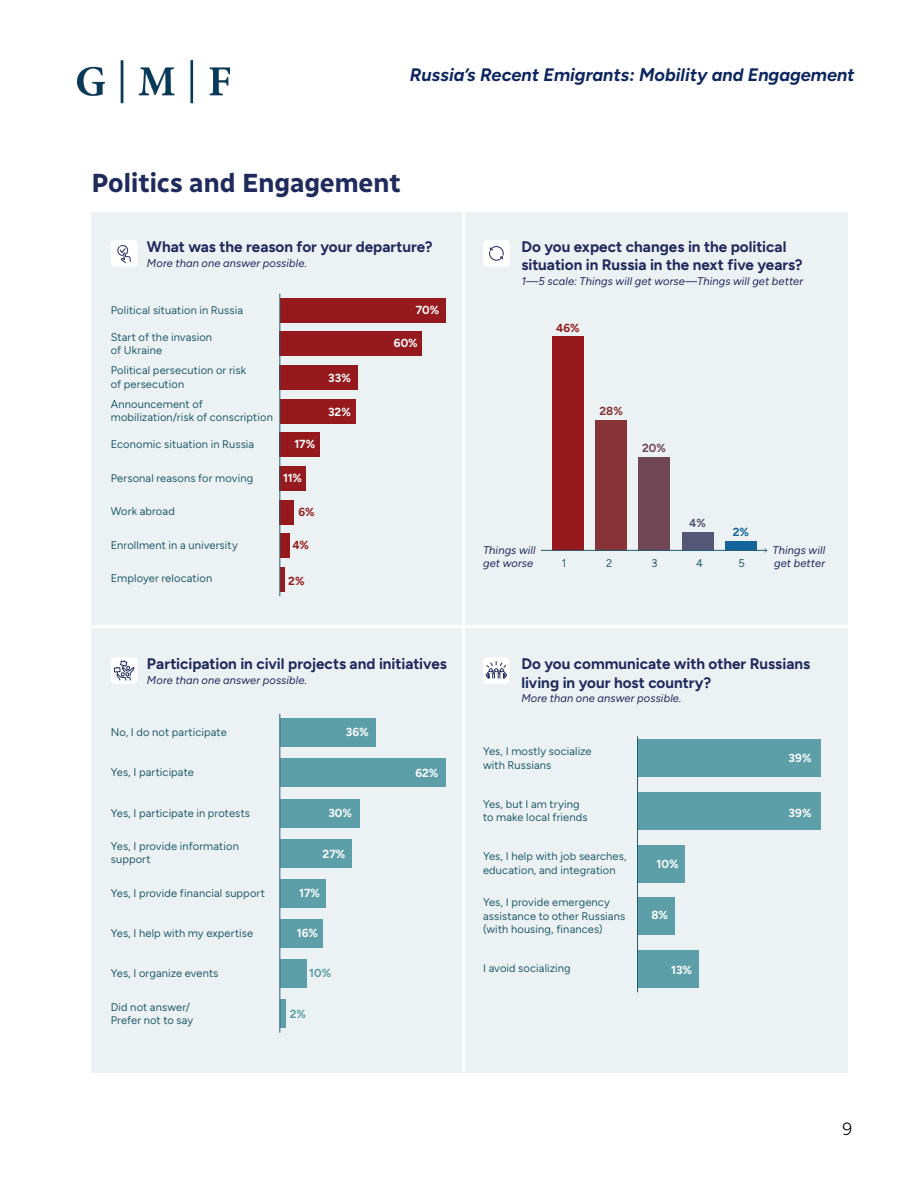
<style>
.page{position:relative;width:918px;height:1188px;background:#fff}
.page>*{position:absolute;margin:0;border:0;box-sizing:border-box;transform-origin:0 0}
.t1{font:700 26.25px "Radio Canada";letter-spacing:-.015em;color:#1f2a5d}
.t2{font:italic 700 18px "Figtree";color:#0d265f}
.t3{font:300 18px "Radio Canada";color:#000}
.t4{font:700 15.3px/18.3px "Figtree";color:#1f2a5d}
.t5{font:700 11.7px "Figtree";letter-spacing:.005em;color:#fff}
.t6{font:700 11.7px "Figtree";color:#961a1d}
.t7{font:700 11.7px "Figtree";color:#5d9fa8}
.t8{font:700 11.7px "Figtree";color:#873337}
.t9{font:700 11.7px "Figtree";color:#724755}
.t10{font:700 11.7px "Figtree";color:#545776}
.t11{font:700 11.7px "Figtree";color:#136599}
.t12{font:11.1px/13.4px "Figtree";letter-spacing:.01em;color:#235d6f}
.t13{font:italic 11.1px/13.4px "Figtree";letter-spacing:.01em;color:#1f2a5d}
</style>
<div class="page">
<img style="left:78px;top:60px;width:151px;height:44px">
<div style="left:92px;top:212px;width:756px;height:860px;background:#ecf2f3"></div>
<div style="left:280px;top:298px;width:166px;height:24px;background:#961a1d"></div>
<div style="left:280px;top:332px;width:142px;height:24px;background:#961a1d"></div>
<div style="left:280px;top:365px;width:78px;height:25px;background:#961a1d"></div>
<div style="left:280px;top:399px;width:76px;height:24px;background:#961a1d"></div>
<div style="left:280px;top:433px;width:40px;height:24px;background:#961a1d"></div>
<div style="left:280px;top:466px;width:26px;height:25px;background:#961a1d"></div>
<div style="left:280px;top:500px;width:14px;height:24px;background:#961a1d"></div>
<div style="left:280px;top:534px;width:9px;height:24px;background:#961a1d"></div>
<div style="left:280px;top:567px;width:5px;height:25px;background:#961a1d"></div>
<div style="left:280px;top:718px;width:96px;height:29px;background:#5d9fa8"></div>
<div style="left:280px;top:759px;width:165px;height:28px;background:#5d9fa8"></div>
<div style="left:280px;top:799px;width:80px;height:29px;background:#5d9fa8"></div>
<div style="left:280px;top:839px;width:72px;height:29px;background:#5d9fa8"></div>
<div style="left:280px;top:879px;width:45px;height:29px;background:#5d9fa8"></div>
<div style="left:280px;top:919px;width:43px;height:29px;background:#5d9fa8"></div>
<div style="left:280px;top:959px;width:27px;height:29px;background:#5d9fa8"></div>
<div style="left:280px;top:999px;width:5px;height:29px;background:#5d9fa8"></div>
<div style="left:638px;top:740px;width:183px;height:37px;background:#5d9fa8"></div>
<div style="left:638px;top:792px;width:183px;height:38px;background:#5d9fa8"></div>
<div style="left:638px;top:845px;width:47px;height:38px;background:#5d9fa8"></div>
<div style="left:638px;top:897px;width:37px;height:38px;background:#5d9fa8"></div>
<div style="left:638px;top:950px;width:61px;height:38px;background:#5d9fa8"></div>
<div style="left:552px;top:336px;width:32px;height:215px;background:#961a1d"></div>
<div style="left:596px;top:420px;width:31px;height:131px;background:#873337"></div>
<div style="left:639px;top:457px;width:31px;height:94px;background:#724755"></div>
<div style="left:682px;top:532px;width:31px;height:19px;background:#545776"></div>
<div style="left:725px;top:541px;width:31px;height:10px;background:#136599"></div>
<hr style="left:462px;top:212px;width:3px;height:860px;background:#fff">
<div style="left:483px;top:240px;width:27px;height:27px;background:#fff;border-radius:4px"></div>
<div style="left:111px;top:240px;width:26px;height:27px;background:#fff;border-radius:4px"></div>
<div style="left:483px;top:657px;width:27px;height:27px;background:#fff;border-radius:4px"></div>
<div style="left:111px;top:657px;width:26px;height:27px;background:#fff;border-radius:4px"></div>
<hr style="left:92px;top:625px;width:756px;height:3px;background:#fff">
<hr style="left:280px;top:294px;width:1px;height:302px;background:#235d6f">
<hr style="left:280px;top:714px;width:1px;height:319px;background:#235d6f">
<hr style="left:637px;top:736px;width:1px;height:256px;background:#235d6f">
<hr style="left:541px;top:550px;width:226px;height:1px;background:#235d6f">
<svg style="left:764px;top:548px;width:3px;height:5px"></svg>
<svg style="left:489px;top:246px;width:15px;height:15px"></svg>
<svg style="left:117px;top:245px;width:14px;height:18px"></svg>
<svg style="left:114px;top:660px;width:20px;height:21px"></svg>
<svg style="left:485px;top:662px;width:22px;height:17px"></svg>
<h2 class="t2" style="left:410px;top:64px;width:446px">Russia’s Recent Emigrants: Mobility and Engagement</h2>
<p class="t1" style="left:92px;top:162px;width:311px">Politics and Engagement</p>
<p class="t4" style="left:147px;top:237px;width:287px">What was the reason for your departure?</p>
<p class="t13" style="left:147px;top:256px;width:162px">More than one answer possible.</p>
<p class="t12" style="left:111px;top:303px;width:134px">Political situation in Russia</p>
<p class="t12" style="left:111px;top:330px;width:103px">Start of the invasion of Ukraine</p>
<p class="t12" style="left:111px;top:364px;width:137px">Political persecution or risk of persecution</p>
<p class="t12" style="left:111px;top:397px;width:164px">Announcement of mobilization/risk of conscription</p>
<p class="t12" style="left:111px;top:438px;width:145px">Economic situation in Russia</p>
<p class="t12" style="left:111px;top:471px;width:144px">Personal reasons for moving</p>
<p class="t12" style="left:111px;top:505px;width:66px">Work abroad</p>
<p class="t12" style="left:111px;top:538px;width:129px">Enrollment in a university</p>
<p class="t12" style="left:111px;top:572px;width:103px">Employer relocation</p>
<p class="t5" style="left:295px;top:437px;width:22px">17%</p>
<p class="t5" style="left:283px;top:470px;width:21px">11%</p>
<p class="t6" style="left:299px;top:505px;width:18px">6%</p>
<p class="t6" style="left:292px;top:538px;width:18px">4%</p>
<p class="t6" style="left:288px;top:574px;width:18px">2%</p>
<p class="t5" style="left:328px;top:371px;width:24px">33%</p>
<p class="t5" style="left:328px;top:405px;width:24px">32%</p>
<p class="t5" style="left:416px;top:303px;width:25px">70%</p>
<p class="t5" style="left:394px;top:336px;width:25px">60%</p>
<p class="t4" style="left:147px;top:655px;width:301px">Participation in civil projects and initiatives</p>
<p class="t13" style="left:147px;top:673px;width:162px">More than one answer possible.</p>
<p class="t12" style="left:111px;top:726px;width:117px">No, I do not participate</p>
<p class="t12" style="left:111px;top:766px;width:85px">Yes, I participate</p>
<p class="t12" style="left:111px;top:806px;width:141px">Yes, I participate in protests</p>
<p class="t12" style="left:111px;top:840px;width:130px">Yes, I provide information support</p>
<p class="t12" style="left:111px;top:886px;width:156px">Yes, I provide financial support</p>
<p class="t12" style="left:111px;top:926px;width:144px">Yes, I help with my expertise</p>
<p class="t12" style="left:111px;top:967px;width:109px">Yes, I organize events</p>
<p class="t12" style="left:111px;top:1000px;width:84px">Did not answer/<br>Prefer not to say</p>
<p class="t5" style="left:346px;top:725px;width:24px">36%</p>
<p class="t5" style="left:328px;top:805px;width:25px">30%</p>
<p class="t5" style="left:323px;top:847px;width:24px">27%</p>
<p class="t5" style="left:299px;top:886px;width:22px">17%</p>
<p class="t5" style="left:297px;top:926px;width:23px">16%</p>
<p class="t7" style="left:309px;top:966px;width:24px">10%</p>
<p class="t7" style="left:290px;top:1007px;width:18px">2%</p>
<p class="t5" style="left:415px;top:766px;width:25px">62%</p>
<p class="t4" style="left:521px;top:237px;width:283px">Do you expect changes in the political situation in Russia in the next five years?</p>
<p class="t13" style="left:521px;top:275px;width:283px">1—5 scale: Things will get worse—Things will get better</p>
<p class="t6" style="left:556px;top:321px;width:25px">46%</p>
<p class="t8" style="left:599px;top:403px;width:25px">28%</p>
<p class="t9" style="left:642px;top:441px;width:25px">20%</p>
<p class="t10" style="left:689px;top:516px;width:18px">4%</p>
<p class="t11" style="left:733px;top:525px;width:18px">2%</p>
<p class="t13" style="left:483px;top:544px;width:54px">Things will get worse</p>
<p class="t13" style="left:773px;top:544px;width:54px">Things will get better</p>
<p class="t12" style="left:562px;top:557px;width:6px">1</p>
<p class="t12" style="left:606px;top:557px;width:8px">2</p>
<p class="t12" style="left:651px;top:557px;width:8px">3</p>
<p class="t12" style="left:696px;top:557px;width:8px">4</p>
<p class="t12" style="left:739px;top:557px;width:8px">5</p>
<p class="t4" style="left:521px;top:655px;width:290px">Do you communicate with other Russians living in your host country?</p>
<p class="t13" style="left:521px;top:692px;width:162px">More than one answer possible.</p>
<p class="t12" style="left:483px;top:745px;width:110px">Yes, I mostly socialize with Russians</p>
<p class="t12" style="left:483px;top:797px;width:106px">Yes, but I am trying to make local friends</p>
<p class="t12" style="left:483px;top:850px;width:145px">Yes, I help with job searches, education, and integration</p>
<p class="t12" style="left:483px;top:896px;width:144px">Yes, I provide emergency assistance to other Russians (with housing, finances)</p>
<p class="t12" style="left:483px;top:962px;width:89px">I avoid socializing</p>
<p class="t5" style="left:656px;top:857px;width:24px">10%</p>
<p class="t5" style="left:652px;top:908px;width:18px">8%</p>
<p class="t5" style="left:671px;top:963px;width:22px">13%</p>
<p class="t5" style="left:789px;top:751px;width:24px">39%</p>
<p class="t5" style="left:789px;top:805px;width:24px">39%</p>
<h2 class="t3" style="left:842px;top:1115px;width:12px">9</h2>
</div>
